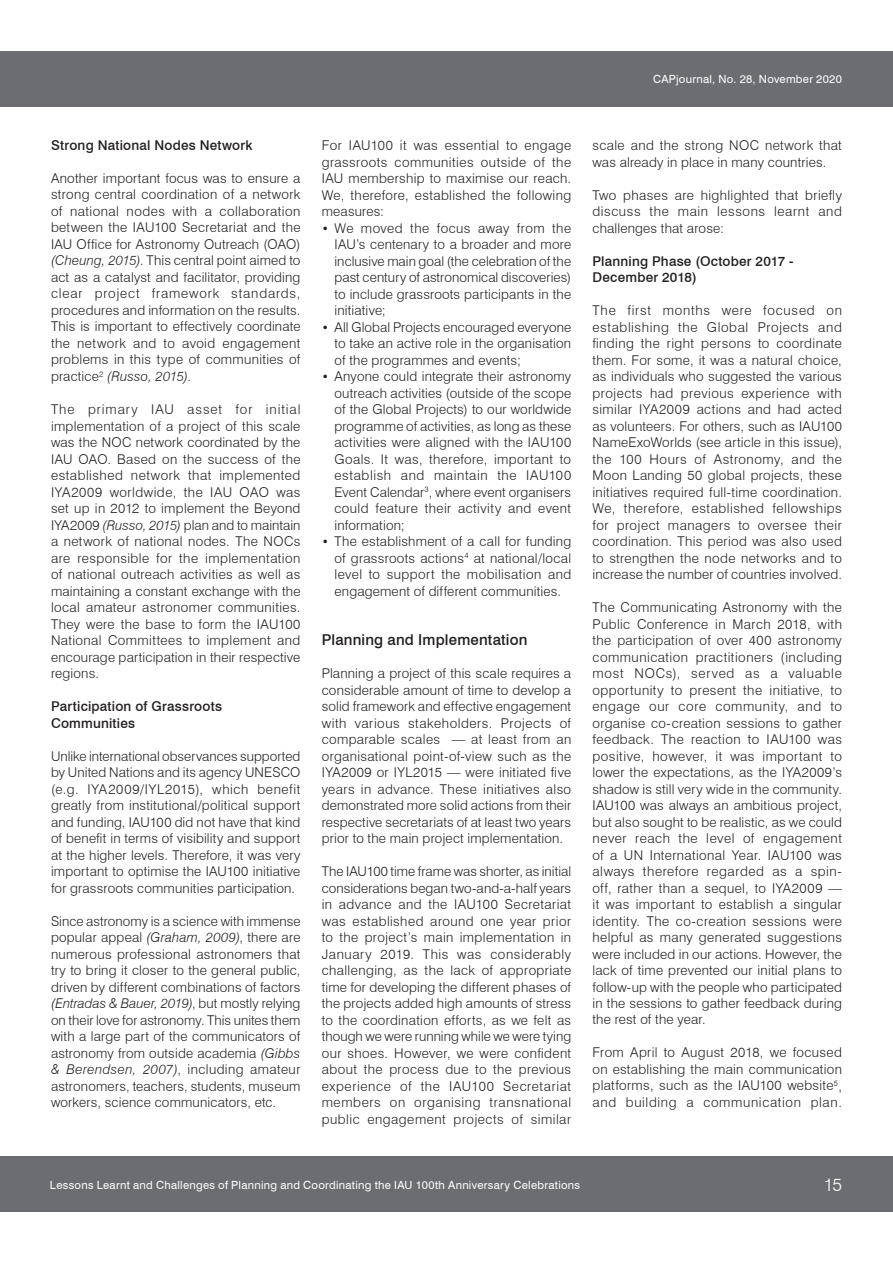
<style>
.page{position:relative;width:893px;height:1263px;background:#fff}
.page>*{position:absolute;margin:0;border:0;box-sizing:border-box;transform-origin:0 0}
.t1{font:300 18px "Swiss 721 BT";color:#fff}
.t2{font:500 15px "Swiss 721 BT";letter-spacing:.01em;color:#231f20}
.t3{font:300 13.5px/16.5px "Swiss 721 BT";letter-spacing:.015em;color:#231f20;text-align:justify}
.t4{font:500 13.5px/16.5px "Swiss 721 BT";letter-spacing:.015em;color:#231f20}
.t5{font:11.25px "Swiss 721 BT";letter-spacing:.025em;color:#fff}
.s1{font-style:italic}
.s2{font-size:12px}
</style>
<div class="page">
<div style="left:0;top:51px;width:893px;height:55px;background:#6c6d70"></div>
<div style="left:0;top:1157px;width:893px;height:55px;background:#6c6d70"></div>
<p class="t5" style="left:653px;top:72px;width:190px">CAPjournal, No. 28, November 2020</p>
<p class="t4" style="left:51px;top:137px;width:203px">Strong National Nodes Network</p>
<p class="t3" style="left:51px;top:170px;width:251px">Another important focus was to ensure a strong central coordination of a network of national nodes with a collaboration between the IAU100 Secretariat and the IAU Office for Astronomy Outreach (OAO) <span class="s1">(Cheung, 2015)</span>. This central point aimed to act as a catalyst and facilitator, providing clear project framework standards, procedures and information on the results.<br>This is important to effectively coordinate the network and to avoid engagement problems in this type of communities of practice<sup>2</sup> <span class="s1">(Russo, 2015)</span>.</p>
<p class="t3" style="left:51px;top:401px;width:251px">The primary IAU asset for initial implementation of a project of this scale was the NOC network coordinated by the IAU OAO. Based on the success of the established network that implemented IYA2009 worldwide, the IAU OAO was set up in 2012 to implement the Beyond IYA2009 <span class="s1">(Russo, 2015)</span> plan and to maintain a network of national nodes. The NOCs are responsible for the implementation of national outreach activities as well as maintaining a constant exchange with the local amateur astronomer communities.<br>They were the base to form the IAU100<br>National Committees to implement and encourage participation in their respective regions.</p>
<p class="t4" style="left:51px;top:698px;width:173px">Participation of Grassroots<br>Communities</p>
<p class="t3" style="left:51px;top:747px;width:251px">Unlike international observances supported by United Nations and its agency UNESCO (e.g. IYA2009/IYL2015), which benefit greatly from institutional/political support and funding, IAU100 did not have that kind of benefit in terms of visibility and support at the higher levels. Therefore, it was very important to optimise the IAU100 initiative for grassroots communities participation.</p>
<p class="t3" style="left:51px;top:912px;width:251px">Since astronomy is a science with immense popular appeal <span class="s1">(Graham, 2009)</span>, there are numerous professional astronomers that try to bring it closer to the general public, driven by different combinations of factors <span class="s1">(Entradas &amp; Bauer, 2019)</span>, but mostly relying on their love for astronomy. This unites them with a large part of the communicators of astronomy from outside academia <span class="s1">(Gibbs &amp; Berendsen, 2007)</span>, including amateur astronomers, teachers, students, museum workers, science communicators, etc.</p>
<p class="t3" style="left:322px;top:137px;width:251px">For IAU100 it was essential to engage grassroots communities outside of the IAU membership to maximise our reach.<br>We, therefore, established the following measures:</p>
<p class="t3" style="left:334px;top:219px;width:238px;text-indent:-13px"><span class="s2">•</span> We moved the focus away from the IAU’s centenary to a broader and more inclusive main goal (the celebration of the past century of astronomical discoveries) to include grassroots participants in the initiative;</p>
<p class="t3" style="left:334px;top:318px;width:238px;text-indent:-13px"><span class="s2">•</span> All Global Projects encouraged everyone to take an active role in the organisation of the programmes and events;</p>
<p class="t3" style="left:334px;top:368px;width:238px;text-indent:-13px"><span class="s2">•</span> Anyone could integrate their astronomy outreach activities (outside of the scope of the Global Projects) to our worldwide programme of activities, as long as these activities were aligned with the IAU100<br>Goals. It was, therefore, important to establish and maintain the IAU100<br>Event Calendar<sup>3</sup>, where event organisers could feature their activity and event information;</p>
<p class="t3" style="left:334px;top:533px;width:238px;text-indent:-13px"><span class="s2">•</span> The establishment of a call for funding of grassroots actions<sup>4</sup> at national/local level to support the mobilisation and engagement of different communities.</p>
<p class="t2" style="left:322px;top:631px;width:207px">Planning and Implementation</p>
<p class="t3" style="left:322px;top:665px;width:251px">Planning a project of this scale requires a considerable amount of time to develop a solid framework and effective engagement with various stakeholders. Projects of comparable scales — at least from an organisational point-of-view such as the IYA2009 or IYL2015 — were initiated five years in advance. These initiatives also demonstrated more solid actions from their respective secretariats of at least two years prior to the main project implementation.</p>
<p class="t3" style="left:322px;top:863px;width:251px">The IAU100 time frame was shorter, as initial considerations began two-and-a-half years in advance and the IAU100 Secretariat was established around one year prior to the project’s main implementation in January 2019. This was considerably challenging, as the lack of appropriate time for developing the different phases of the projects added high amounts of stress to the coordination efforts, as we felt as though we were running while we were tying our shoes. However, we were confident about the process due to the previous experience of the IAU100 Secretariat members on organising transnational public engagement projects of similar</p>
<p class="t3" style="left:592px;top:137px;width:251px">scale and the strong NOC network that was already in place in many countries.</p>
<p class="t3" style="left:592px;top:186px;width:251px">Two phases are highlighted that briefly discuss the main lessons learnt and challenges that arose:</p>
<p class="t4" style="left:592px;top:252px;width:203px">Planning Phase (October 2017 -<br>December 2018)</p>
<p class="t3" style="left:592px;top:302px;width:251px">The first months were focused on establishing the Global Projects and finding the right persons to coordinate them. For some, it was a natural choice, as individuals who suggested the various projects had previous experience with similar IYA2009 actions and had acted as volunteers. For others, such as IAU100<br>NameExoWorlds (see article in this issue), the 100 Hours of Astronomy, and the Moon Landing 50 global projects, these initiatives required full-time coordination.<br>We, therefore, established fellowships for project managers to oversee their coordination. This period was also used to strengthen the node networks and to increase the number of countries involved.</p>
<p class="t3" style="left:592px;top:599px;width:251px">The Communicating Astronomy with the Public Conference in March 2018, with the participation of over 400 astronomy communication practitioners (including most NOCs), served as a valuable opportunity to present the initiative, to engage our core community, and to organise co-creation sessions to gather feedback. The reaction to IAU100 was positive, however, it was important to lower the expectations, as the IYA2009’s shadow is still very wide in the community.<br>IAU100 was always an ambitious project, but also sought to be realistic, as we could never reach the level of engagement of a UN International Year. IAU100 was always therefore regarded as a spin&shy;off, rather than a sequel, to IYA2009 — it was important to establish a singular identity. The co-creation sessions were helpful as many generated suggestions were included in our actions. However, the lack of time prevented our initial plans to follow-up with the people who participated in the sessions to gather feedback during the rest of the year.</p>
<p class="t3" style="left:592px;top:1044px;width:251px">From April to August 2018, we focused on establishing the main communication platforms, such as the IAU100 website<sup>5</sup>, and building a communication plan.</p>
<p class="t5" style="left:50px;top:1178px;width:532px">Lessons Learnt and Challenges of Planning and Coordinating the IAU 100th Anniversary Celebrations</p>
<h1 class="t1" style="left:824px;top:1174px;width:20px">15</h1>
</div>
